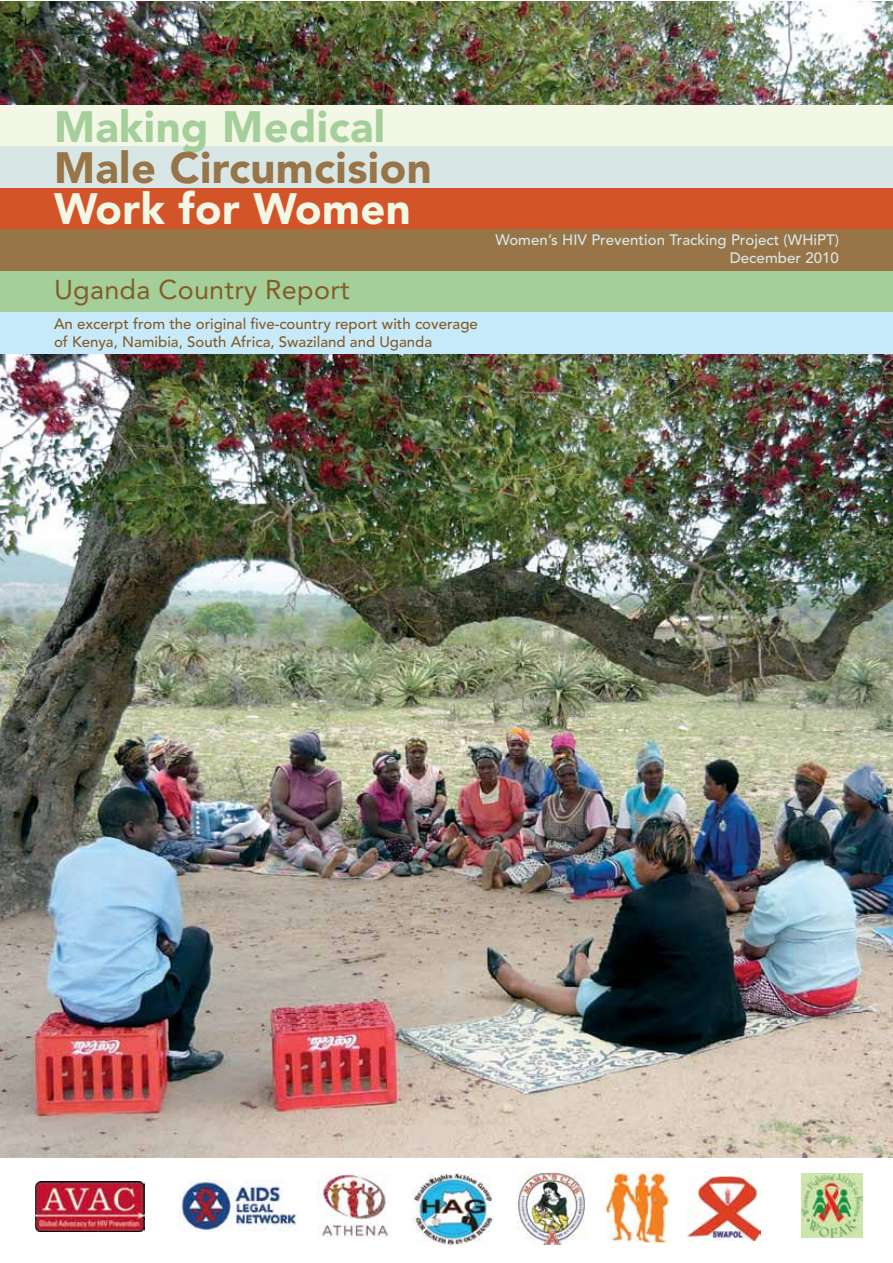
<style>
.page{position:relative;width:893px;height:1263px;background:#fff}
.page>*{position:absolute;margin:0;border:0;box-sizing:border-box;transform-origin:0 0}
.t1{font:900 43.5px "Avenir";letter-spacing:.01em;color:#987548}
.t2{font:900 43.5px "Avenir";letter-spacing:.01em;color:#a4ce9a}
.t3{font:900 43.5px "Avenir";letter-spacing:.01em;color:#f3f8e6}
.t4{font:27px "Avenir";letter-spacing:.01em;color:#835c27}
.t5{font:500 15px/18px "Avenir";color:#835c27}
.t6{font:500 15px/18px "Avenir";letter-spacing:.005em;color:#d8e7e6;text-align:right}
</style>
<div class="page">
<img style="left:35px;top:1182px;width:110px;height:50px">
<img style="left:413px;top:1173px;width:81px;height:73px">
<img style="left:516px;top:1172px;width:69px;height:72px">
<img style="left:688px;top:1176px;width:72px;height:65px">
<img style="left:801px;top:1173px;width:61px;height:64px">
<img style="left:318px;top:1173px;width:70px;height:65px">
<img style="left:179px;top:1180px;width:120px;height:51px">
<img style="left:0;top:1px;width:892px;height:104px">
<img style="left:0;top:354px;width:892px;height:803px">
<div style="left:0;top:105px;width:892px;height:41px;background:#f3f8e6"></div>
<div style="left:0;top:146px;width:892px;height:42px;background:#d8e7e6"></div>
<div style="left:0;top:188px;width:892px;height:41px;background:#d4542a"></div>
<div style="left:0;top:229px;width:892px;height:42px;background:#987548"></div>
<div style="left:0;top:271px;width:892px;height:42px;background:#a4ce9a"></div>
<div style="left:0;top:313px;width:892px;height:41px;background:#c7eafb"></div>
<img style="left:607px;top:1171px;width:62px;height:71px">
<h1 class="t2" style="left:54px;top:100px;width:333px">Making Medical</h1>
<h1 class="t1" style="left:54px;top:141px;width:379px">Male Circumcision</h1>
<h1 class="t3" style="left:54px;top:183px;width:358px">Work for Women</h1>
<h2 class="t4" style="left:54px;top:274px;width:297px">Uganda Country Report</h2>
<p class="t5" style="left:54px;top:316px;width:425px">An excerpt from the original five-country report with coverage of Kenya, Namibia, South Africa, Swaziland and Uganda</p>
<p class="t6" style="left:495px;top:232px;width:345px">Women’s HIV Prevention Tracking Project (WHiPT)<br>December 2010</p>
</div>
